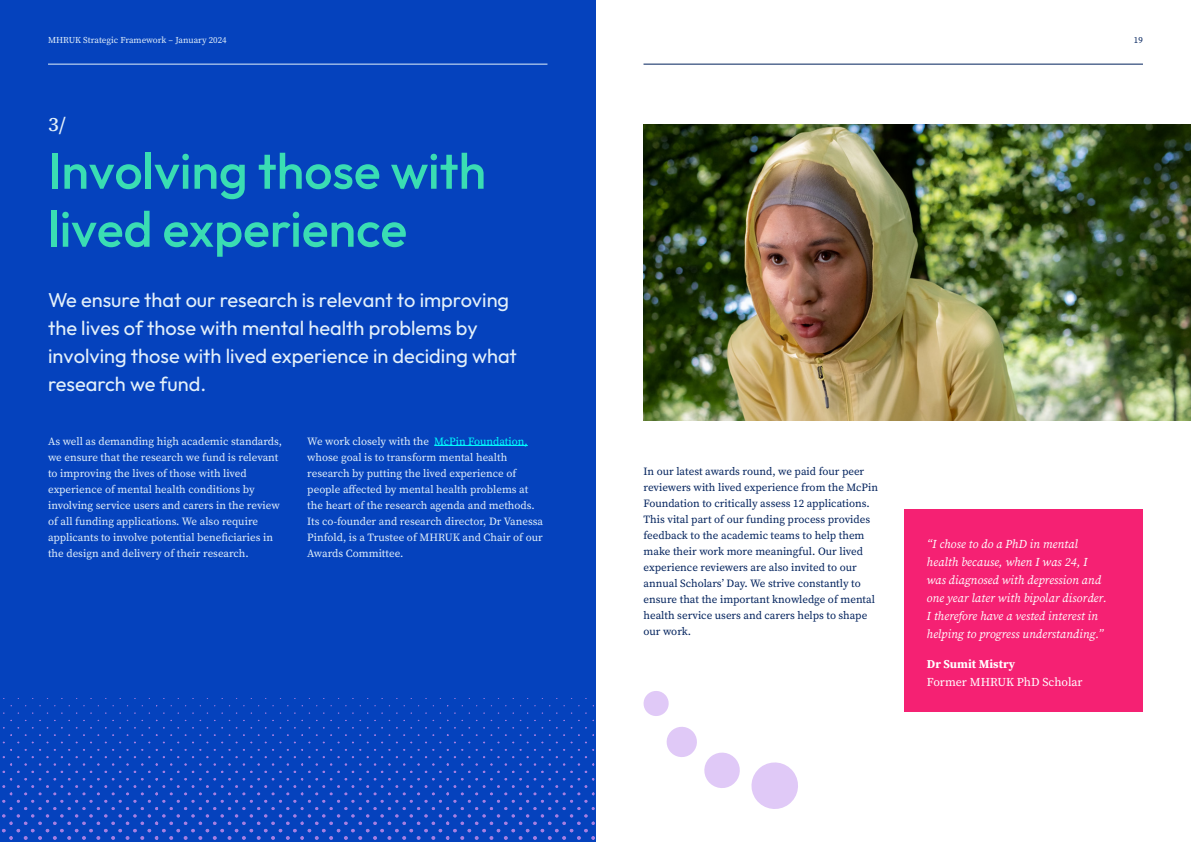
<style>
.page{position:relative;width:1191px;height:842px;background:#fff}
.page>*{position:absolute;margin:0;border:0;box-sizing:border-box;transform-origin:0 0}
.Heading___Page_Heading_Dark{font:100 50px/58px "Outfit";color:#3addb3}
.Subheading___Light{font:100 20px/28px "Outfit";color:#e3f0fa}
.Strategy_Number_Pre-Heading{font:500 20px "Source Serif 4";color:#e3f0fa}
.t1{font:italic 12px/18px "Source Serif 4";color:#fff}
.t2{font:12px/18px "Source Serif 4";color:#fff}
.t3{font:11px/16px "Source Serif 4";color:#e3f0fa}
.t4{font:11px/16px "Source Serif 4";color:#00215c}
.t5{font:9px "Source Serif 4";color:#e3f0fa}
.t6{font:9px "Source Serif 4";color:#00215c}
.s1{color:#0ff}
.s2{font-weight:700}
</style>
<div class="page">
<div style="left:0;top:0;width:595px;height:842px;background:#0542bd"></div>
<svg style="left:3px;top:698px;width:584px;height:1px"></svg>
<svg style="left:3px;top:712px;width:584px;height:2px"></svg>
<svg style="left:3px;top:727px;width:584px;height:1px"></svg>
<svg style="left:2px;top:742px;width:585px;height:1px"></svg>
<svg style="left:10px;top:705px;width:584px;height:1px"></svg>
<svg style="left:10px;top:720px;width:584px;height:1px"></svg>
<svg style="left:10px;top:734px;width:584px;height:2px"></svg>
<svg style="left:2px;top:749px;width:593px;height:91px"></svg>
<svg style="left:751px;top:762px;width:47px;height:47px"></svg>
<svg style="left:666px;top:727px;width:74px;height:61px"></svg>
<svg style="left:643px;top:691px;width:26px;height:25px"></svg>
<hr style="left:434px;top:445px;width:94px;height:1px;background:#0ff">
<div style="left:905px;top:509px;width:238px;height:203px;background:#f52173"></div>
<img style="left:643px;top:125px;width:548px;height:296px">
<hr style="left:643px;top:64px;width:500px;height:1px;background:#00215c">
<hr style="left:48px;top:64px;width:499px;height:1px;background:#e3f0fa">
<p class="t5" style="left:48px;top:34px;width:180px">MHRUK Strategic Framework – January 2024</p>
<p class="t6" style="left:1134px;top:34px;width:10px">19</p>
<p class="Strategy_Number_Pre-Heading" style="left:48px;top:111px;width:19px">3/</p>
<p class="Heading___Page_Heading_Dark" style="left:48px;top:143px;width:439px">Involving those with lived experience</p>
<p class="Subheading___Light" style="left:48px;top:286px;width:470px">We ensure that our research is relevant to improving the lives of those with mental health problems by involving those with lived experience in deciding what research we fund.</p>
<p class="t3" style="left:48px;top:433px;width:235px">As well as demanding high academic standards, we ensure that the research we fund is relevant to improving the lives of those with lived experience of mental health conditions by involving service users and carers in the review of all funding applications. We also require applicants to involve potential beneficiaries in the design and delivery of their research.</p>
<p class="t3" style="left:307px;top:433px;width:237px">We work closely with the <span class="s1">McPin Foundation, </span>whose goal is to transform mental health research by putting the lived experience of people affected by mental health problems at the heart of the research agenda and methods.<br>Its co-founder and research director, Dr Vanessa Pinfold, is a Trustee of MHRUK and Chair of our Awards Committee.</p>
<p class="t4" style="left:643px;top:463px;width:236px">In our latest awards round, we paid four peer reviewers with lived experience from the McPin Foundation to critically assess 12 applications.<br>This vital part of our funding process provides feedback to the academic teams to help them make their work more meaningful. Our lived experience reviewers are also invited to our annual Scholars’ Day. We strive constantly to ensure that the important knowledge of mental health service users and carers helps to shape our work.</p>
<p class="t1" style="left:927px;top:534px;width:182px">“I chose to do a PhD in mental health because, when I was 24, I was diagnosed with depression and one year later with bipolar disorder.<br>I therefore have a vested interest in helping to progress understanding.”</p>
<p class="t2" style="left:927px;top:654px;width:157px"><span class="s2">Dr Sumit Mistry<br></span>Former MHRUK PhD Scholar</p>
</div>
